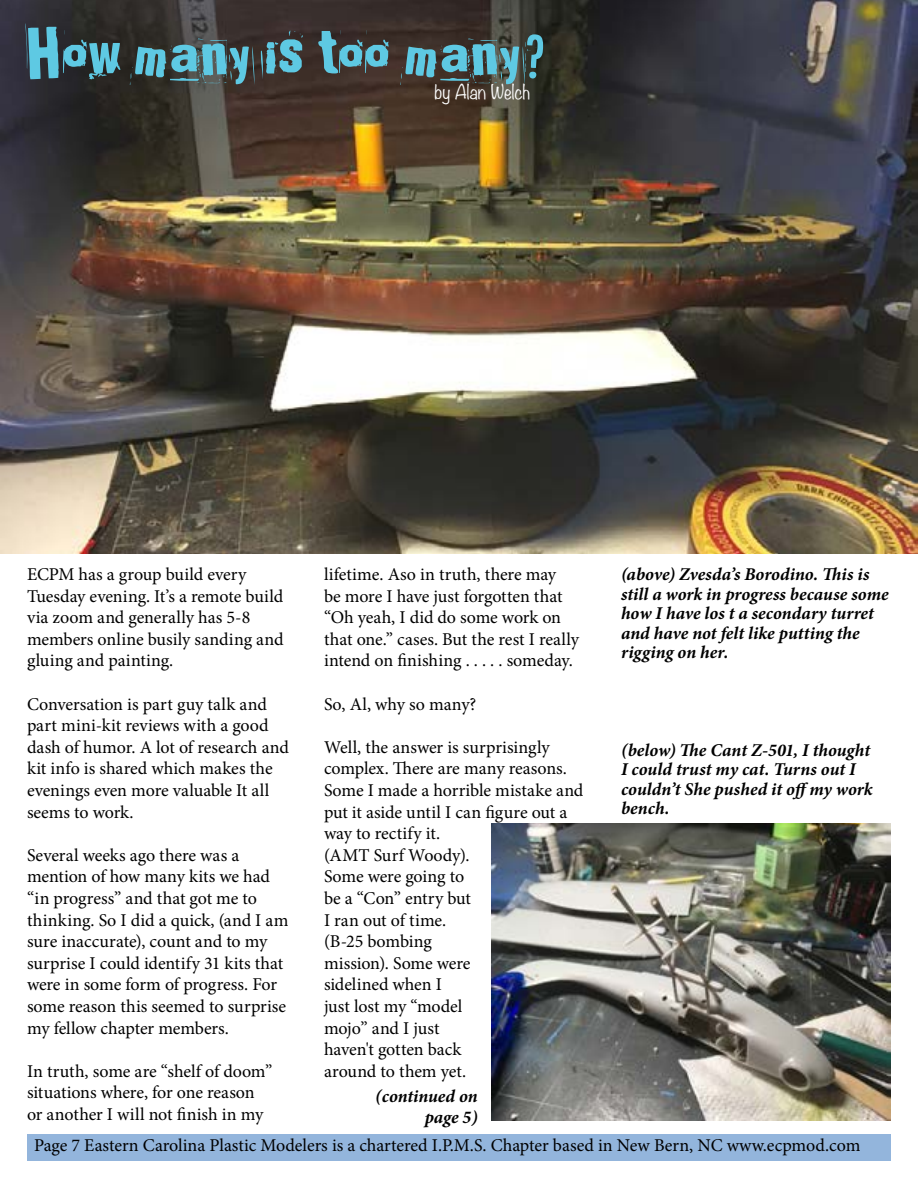
<style>
.page{position:relative;width:918px;height:1188px;background:#fff}
.page>*{position:absolute;margin:0;border:0;box-sizing:border-box;transform-origin:0 0}
.t1{font:78px "Broken 15";letter-spacing:.015em;color:#5ec9e3}
.t2{font:18px/21.6px "Minion Pro";letter-spacing:-.005em;color:#000}
.t3{font:italic 700 18px/19.5px "Minion Pro";color:#000}
.t4{font:300 18px "Noteworthy";color:#fff}
</style>
<div class="page">
<div style="left:27px;top:1134px;width:864px;height:27px;background:#93b5dc"></div>
<img style="left:0;top:0;width:918px;height:554px">
<img style="left:491px;top:824px;width:400px;height:296px">
<h1 class="t1" style="left:26px;top:12px;width:521px">How many is too many?</h1>
<p class="t4" style="left:435px;top:77px;width:97px">by Alan Welch</p>
<p class="t2" style="left:27px;top:564px;width:258px">ECPM has a group build every<br>Tuesday evening. It’s a remote build via zoom and generally has 5-8 members online busily sanding and gluing and painting.</p>
<p class="t2" style="left:27px;top:693px;width:264px">Conversation is part guy talk and part mini-kit reviews with a good dash of humor. A lot of research and kit info is shared which makes the evenings even more valuable It all seems to work.</p>
<p class="t2" style="left:27px;top:844px;width:263px">Several weeks ago there was a mention of how many kits we had “in progress” and that got me to thinking. So I did a quick, (and I am sure inaccurate), count and to my surprise I could identify 31 kits that were in some form of progress. For some reason this seemed to surprise my fellow chapter members.</p>
<p class="t2" style="left:27px;top:1060px;width:247px">In truth, some are “shelf of doom” situations where, for one reason or another I will not finish in my</p>
<p class="t2" style="left:324px;top:564px;width:257px">lifetime. Aso in truth, there may<br>be more I have just forgotten that “Oh yeah, I did do some work on that one.” cases. But the rest I really intend on finishing . . . . . someday.</p>
<p class="t2" style="left:324px;top:693px;width:154px">So, Al, why so many?</p>
<p class="t2" style="left:324px;top:736px;width:261px">Well, the answer is surprisingly complex. There are many reasons.<br>Some I made a horrible mistake and put it aside until I can figure out a way to rectify it.<br>(AMT Surf Woody).<br>Some were going to<br>be a “Con” entry but<br>I ran out of time.<br>(B-25 bombing<br>mission). Some were<br>sidelined when I<br>just lost my “model<br>mojo” and I just<br>haven't gotten back<br>around to them yet.</p>
<p class="t3" style="left:375px;top:1085px;width:104px;line-height:21.6px;text-align:right">(continued on page 5)</p>
<p class="t3" style="left:621px;top:564px;width:269px">(above) Zvesda’s Borodino. This is still a work in progress because some how I have los t a secondary turret and have not felt like putting the rigging on her.</p>
<p class="t3" style="left:621px;top:740px;width:253px">(below) The Cant Z-501, I thought<br>I could trust my cat. Turns out I couldn’t She pushed it off my work bench.</p>
<p class="t2" style="left:34px;top:1135px;width:828px">Page 7 Eastern Carolina Plastic Modelers is a chartered I.P.M.S. Chapter based in New Bern, NC www.ecpmod.com</p>
</div>
